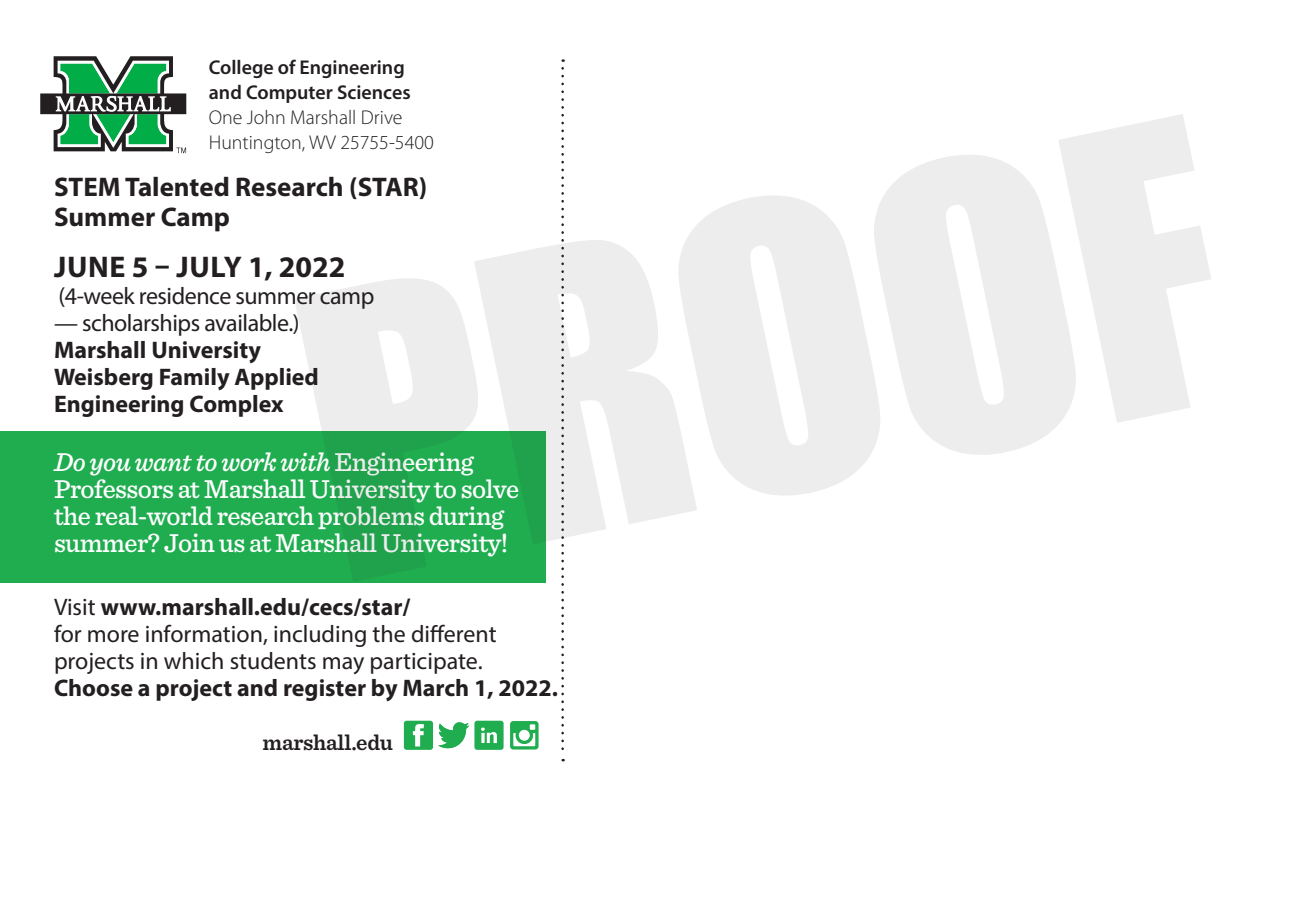
<style>
.page{position:relative;width:1296px;height:918px;background:#fff}
.page>*{position:absolute;margin:0;border:0;box-sizing:border-box;transform-origin:0 0}
.t1{font:700 30px "Myriad Pro";letter-spacing:.02em;color:#231f20}
.t2{font:500 27px/27px "Sentinel";letter-spacing:-.02em;color:#fff}
.t3{font:700 27px/30px "Myriad Pro";color:#231f20}
.t4{font:24px/27px "Myriad Pro";color:#231f20}
.t5{font:700 24px/27px "Myriad Pro";color:#231f20}
.t6{font:24px "Myriad Pro";letter-spacing:-.02em;color:#231f20}
.t7{font:600 22.5px "Sentinel";letter-spacing:-.01em;color:#231f20}
.t8{font:300 20.1px "Myriad Pro";color:#231f20}
.t9{font:600 20.1px/24.9px "Myriad Pro";color:#231f20}
.s1{font-style:italic}
.s2{font-weight:700}
</style>
<div class="page">
<svg style="left:561px;top:68px;width:3px;height:693px"></svg>
<div style="left:0;top:431px;width:546px;height:151px;background:#20ad50"></div>
<svg style="left:510px;top:721px;width:29px;height:29px"></svg>
<svg style="left:404px;top:721px;width:100px;height:29px"></svg>
<svg style="left:40px;top:56px;width:147px;height:98px"></svg>
<svg style="left:294px;top:114px;width:917px;height:468px"></svg>
<p class="t9" style="left:209px;top:55px;width:203px">College of Engineering and Computer Sciences</p>
<p class="t8" style="left:209px;top:105px;width:195px">One John Marshall Drive</p>
<p class="t8" style="left:209px;top:130px;width:227px">Huntington, WV 25755-5400</p>
<p class="t3" style="left:54px;top:171px;width:375px">STEM Talented Research (STAR)<br>Summer Camp</p>
<p class="t1" style="left:54px;top:248px;width:293px">JUNE 5 – JULY 1, 2022</p>
<p class="t6" style="left:59px;top:281px;width:317px">(4-week residence summer camp</p>
<p class="t6" style="left:54px;top:308px;width:247px">— scholarships available.)</p>
<p class="t5" style="left:54px;top:336px;width:208px">Marshall University</p>
<p class="t5" style="left:54px;top:363px;width:266px">Weisberg Family Applied<br>Engineering Complex</p>
<p class="t2" style="left:54px;top:447px;width:467px"><span class="s1">Do you want to work with</span>Engineering Professors at Marshall University to solve the real-world research problems during summer? Join us at Marshall University!</p>
<p class="t4" style="left:54px;top:593px;width:506px">Visit <span class="s2">www.marshall.edu/cecs/star/<br></span>for more information, including the different projects in which students may participate.<br><span class="s2">Choose a project and register by March 1, 2022.</span></p>
<p class="t7" style="left:262px;top:725px;width:132px">marshall.edu</p>
</div>
